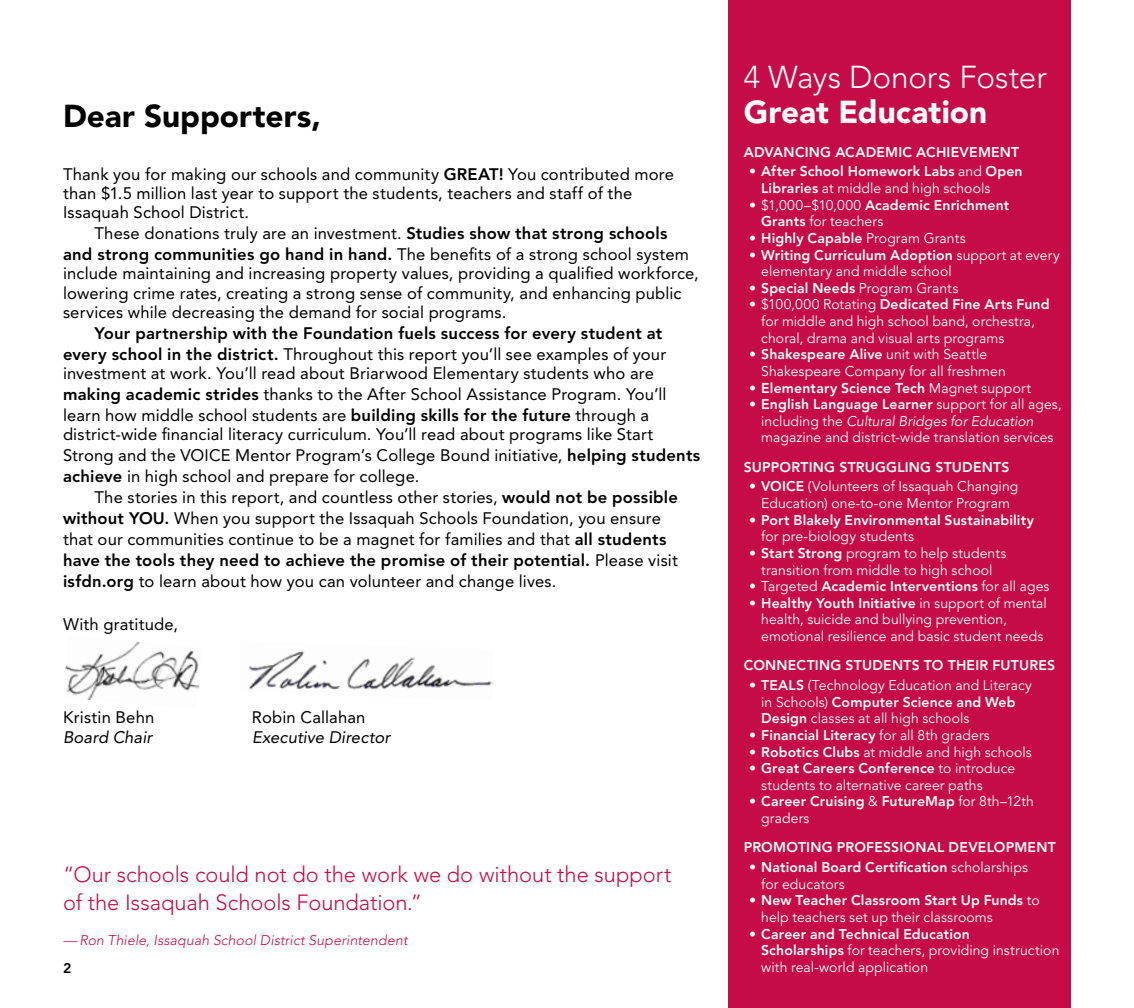
<style>
.page{position:relative;width:1134px;height:1008px;background:#fff}
.page>*{position:absolute;margin:0;border:0;box-sizing:border-box;transform-origin:0 0}
.Subhead_1_Reverse{font:300 31.5px/35px "Avenir LT Std";letter-spacing:-.005em;color:#fff}
.Subhead_1{font:900 31.5px "Avenir LT Std";color:#000}
.t1{font:300 21.88px/28px "Avenir LT Std";color:#c60c46}
.Letter__Body{font:16.62px/21px "Avenir LT Std";letter-spacing:.01em;color:#000}
.Letter__Body-2{font:800 16.62px/21px "Avenir LT Std";letter-spacing:.015em;color:#000;text-align:right}
.Letter__Body-3{font:italic 16.62px "Avenir LT Std";letter-spacing:.005em;color:#000}
.t2{font:14px/16.6px "Avenir LT Std";letter-spacing:.005em;color:#fff}
.Subhead_3_Reverse{font:800 14px/16.6px "Avenir LT Std";letter-spacing:.01em;color:#fff}
.Quote_Credit{font:italic 300 14px "Avenir LT Std";letter-spacing:.015em;color:#c60c46}
.Body_Text{font:800 14px "Avenir LT Std";color:#000}
.s1{font-weight:800}
.s2{font-weight:400}
.s3{font-weight:900}
.s4{font-style:italic}
</style>
<div class="page">
<img style="left:65px;top:641px;width:135px;height:59px">
<img style="left:248px;top:651px;width:245px;height:39px">
<div style="left:728px;top:0;width:343px;height:1008px;background:#c60c46"></div>
<p class="Subhead_1" style="left:63px;top:97px;width:259px">Dear Supporters,</p>
<p class="Letter__Body" style="left:63px;top:164px;width:613px;line-height:19.2px">Thank you for making our schools and community <span class="s1">GREAT!</span> You contributed more than $1.5 million last year to support the students, teachers and staff of the<br>Issaquah School District.</p>
<p class="Letter__Body" style="left:63px;top:223px;width:627px;text-align:center">These donations truly are an investment. <span class="s1">Studies show that strong schools<br>and strong communities go hand in hand.</span> The benefits of a strong school system</p>
<p class="Letter__Body" style="left:63px;top:264px;width:637px;line-height:19.2px">include maintaining and increasing property values, providing a qualified workforce, lowering crime rates, creating a strong sense of community, and enhancing public services while decreasing the demand for social programs.</p>
<p class="Letter__Body-2" style="left:63px;top:323px;width:605px">Your partnership with the Foundation fuels success for every student at every school in the district. <span class="s2">Throughout this report you’ll see examples of your</span></p>
<p class="Letter__Body" style="left:63px;top:363px;width:605px">investment at work. You’ll read about Briarwood Elementary students who are <span class="s1">making academic strides</span> thanks to the After School Assistance Program. You’ll learn how middle school students are <span class="s1">building skills for the future</span> through a</p>
<p class="Letter__Body" style="left:63px;top:424px;width:639px">district-wide financial literacy curriculum. You’ll read about programs like Start<br>Strong and the VOICE Mentor Program’s College Bound initiative, <span class="s1">helping students achieve</span> in high school and prepare for college.</p>
<p class="Letter__Body" style="left:63px;top:487px;width:616px;text-indent:32px">The stories in this report, and countless other stories, <span class="s1">would not be possible without YOU.</span> When you support the Issaquah Schools Foundation, you ensure that our communities continue to be a magnet for families and that <span class="s1">all students have the tools they need to achieve the promise of their potential.</span> Please visit <span class="s1">isfdn.org</span> to learn about how you can volunteer and change lives.</p>
<p class="Letter__Body" style="left:63px;top:614px;width:117px">With gratitude,</p>
<p class="Letter__Body" style="left:63px;top:707px;width:93px">Kristin Behn</p>
<p class="Letter__Body" style="left:252px;top:707px;width:115px">Robin Callahan</p>
<p class="Letter__Body-3" style="left:63px;top:727px;width:91px">Board Chair</p>
<p class="Letter__Body-3" style="left:252px;top:727px;width:140px">Executive Director</p>
<p class="t1" style="left:63px;top:861px;width:610px">“Our schools could not do the work we do without the support of the Issaquah Schools Foundation.”</p>
<p class="Quote_Credit" style="left:63px;top:932px;width:346px">— Ron Thiele, Issaquah School District Superintendent</p>
<p class="Body_Text" style="left:63px;top:960px;width:10px">2</p>
<p class="Subhead_1_Reverse" style="left:744px;top:60px;width:305px">4 Ways Donors Foster<br><span class="s3">Great Education</span></p>
<p class="Subhead_3_Reverse" style="left:744px;top:144px;width:277px">ADVANCING ACADEMIC ACHIEVEMENT</p>
<p class="Subhead_3_Reverse" style="left:761px;top:163px;width:263px;text-indent:-12px"><span class="s2">•</span> After School Homework Labs <span class="s2">and</span> Open<br>Libraries <span class="s2">at middle and high schools</span></p>
<p class="t2" style="left:761px;top:197px;width:250px;text-indent:-12px">• $1,000–$10,000 <span class="s1">Academic Enrichment<br>Grants</span> for teachers</p>
<p class="t2" style="left:749px;top:230px;width:218px">• <span class="s1">Highly Capable</span> Program Grants</p>
<p class="t2" style="left:761px;top:247px;width:300px;text-indent:-12px">• <span class="s1">Writing Curriculum Adoption</span> support at every elementary and middle school</p>
<p class="t2" style="left:749px;top:280px;width:211px">• <span class="s1">Special Needs</span> Program Grants</p>
<p class="t2" style="left:761px;top:297px;width:290px;text-indent:-12px">• $100,000 Rotating <span class="s1">Dedicated Fine Arts Fund </span>for middle and high school band, orchestra, choral, drama and visual arts programs</p>
<p class="t2" style="left:761px;top:347px;width:246px;text-indent:-12px">• <span class="s1">Shakespeare Alive</span> unit with Seattle<br>Shakespeare Company for all freshmen</p>
<p class="Subhead_3_Reverse" style="left:749px;top:379px;width:284px"><span class="s2">•</span> Elementary Science Tech <span class="s2">Magnet support</span></p>
<p class="t2" style="left:761px;top:396px;width:302px;text-indent:-12px">• <span class="s1">English Language Learner</span> support for all ages, including the <span class="s4">Cultural Bridges for Education </span>magazine and district-wide translation services</p>
<p class="Subhead_3_Reverse" style="left:744px;top:459px;width:267px">SUPPORTING STRUGGLING STUDENTS</p>
<p class="t2" style="left:749px;top:479px;width:271px;text-align:center">• <span class="s1">VOICE</span> (Volunteers of Issaquah Changing<br>Education) one-to-one Mentor Program</p>
<p class="Subhead_3_Reverse" style="left:761px;top:512px;width:274px;text-indent:-12px"><span class="s2">•</span> Port Blakely Environmental Sustainability <span class="s2">for pre-biology students</span></p>
<p class="t2" style="left:749px;top:545px;width:259px;text-align:center">• <span class="s1">Start Strong</span> program to help students transition from middle to high school</p>
<p class="Subhead_3_Reverse" style="left:749px;top:578px;width:302px"><span class="s2">• Targeted</span> Academic Interventions <span class="s2">for all ages</span></p>
<p class="t2" style="left:761px;top:595px;width:287px;text-indent:-12px">• <span class="s1">Healthy Youth Initiative</span> in support of mental health, suicide and bullying prevention, emotional resilience and basic student needs</p>
<p class="Subhead_3_Reverse" style="left:744px;top:657px;width:313px">CONNECTING STUDENTS TO THEIR FUTURES</p>
<p class="t2" style="left:761px;top:677px;width:272px;text-indent:-12px">• <span class="s1">TEALS</span> (Technology Education and Literacy in Schools) <span class="s1">Computer Science and Web<br>Design</span> classes at all high schools</p>
<p class="t2" style="left:749px;top:727px;width:242px">• <span class="s1">Financial Literacy</span> for all 8th graders</p>
<p class="t2" style="left:749px;top:744px;width:284px">• <span class="s1">Robotics Clubs</span> at middle and high schools</p>
<p class="t2" style="left:761px;top:760px;width:256px;text-indent:-12px">• <span class="s1">Great Careers Conference</span> to introduce students to alternative career paths</p>
<p class="Subhead_3_Reverse" style="left:761px;top:793px;width:274px;text-indent:-12px"><span class="s2">•</span> Career Cruising <span class="s2">&amp;</span> FutureMap <span class="s2">for 8th–12th graders</span></p>
<p class="Subhead_3_Reverse" style="left:744px;top:839px;width:314px">PROMOTING PROFESSIONAL DEVELOPMENT</p>
<p class="Subhead_3_Reverse" style="left:761px;top:859px;width:268px;text-indent:-12px"><span class="s2">•</span> National Board Certification <span class="s2">scholarships for educators</span></p>
<p class="t2" style="left:761px;top:893px;width:280px;text-indent:-12px">• <span class="s1">New Teacher Classroom Start Up Funds</span> to help teachers set up their classrooms</p>
<p class="t2" style="left:761px;top:926px;width:300px;text-indent:-12px">• <span class="s1">Career and Technical Education<br>Scholarships</span> for teachers, providing instruction with real-world application</p>
</div>
